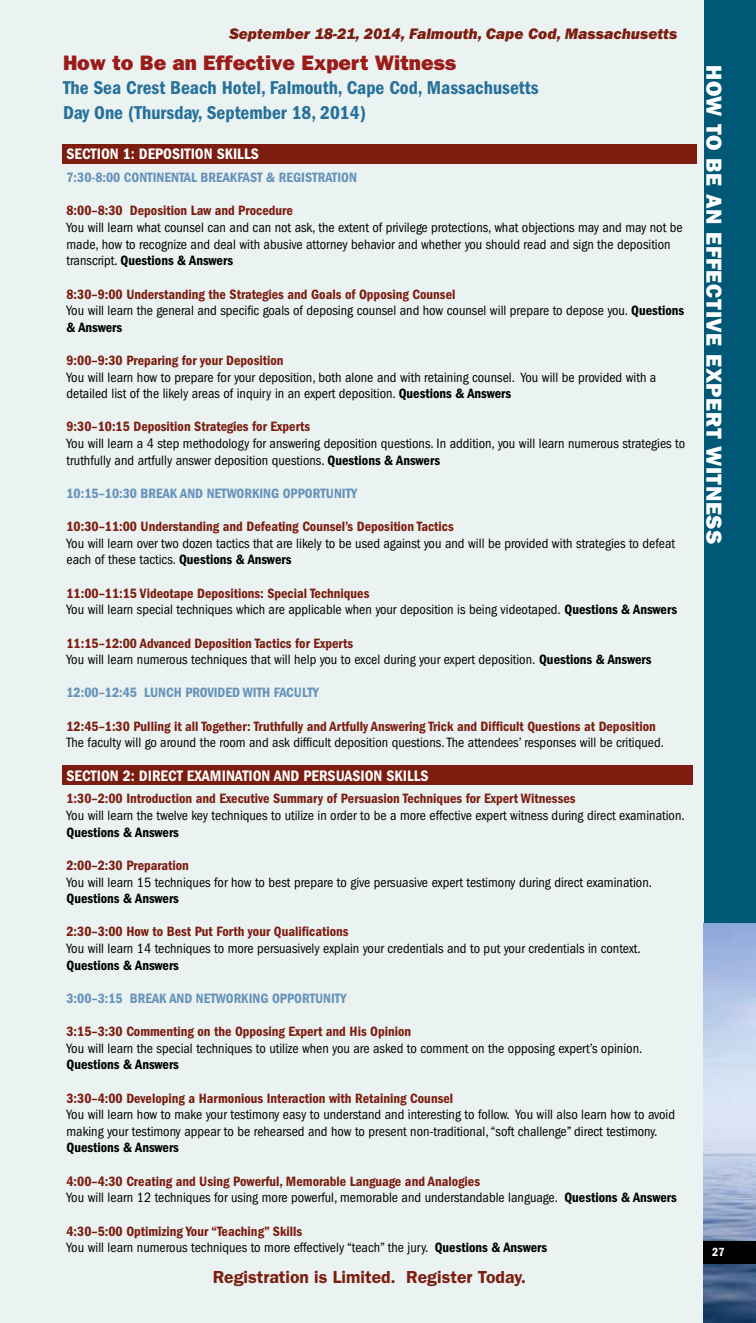
<style>
.page{position:relative;width:756px;height:1323px;background:#fff}
.page>*{position:absolute;margin:0;border:0;box-sizing:border-box;transform-origin:0 0}
.t1{font:800 21.88px "Franklin Gothic";letter-spacing:.025em;color:#fff}
.t2{font:800 21px "Franklin Gothic";color:#9b1b18}
.t3{font:600 condensed 19.25px/24.5px "Franklin Gothic";color:#26709a}
.t4{font:600 17.5px "Franklin Gothic";color:#7c1d0f}
.t5{font:600 condensed 15.75px "Franklin Gothic";color:#fff}
.t6{font:italic 800 15.75px "Franklin Gothic";color:#7c1d0f}
.t7{font:condensed 14px/16.6px "Franklin Gothic";color:#000}
.t8{font:600 condensed 14px "Franklin Gothic";color:#7c1d0f}
.t9{font:600 condensed 14px "Franklin Gothic";color:#6592ba}
.t10{font:600 condensed 14px "Franklin Gothic";color:#000}
.t11{font:600 condensed 12.25px "Franklin Gothic";color:#fff}
.s1{font-weight:600}
.s2{font-weight:600;color:#7c1d0f}
</style>
<div class="page">
<div style="left:703px;top:0;width:53px;height:1323px;background:#005776"></div>
<div style="left:0;top:0;width:703px;height:1323px;background:#eaf2f2"></div>
<img style="left:703px;top:923px;width:53px;height:400px">
<div style="left:703px;top:1241px;width:53px;height:23px;background:#000"></div>
<div style="left:62px;top:765px;width:630px;height:20px;background:#7c1d0f"></div>
<div style="left:62px;top:144px;width:635px;height:20px;background:#7c1d0f"></div>
<p class="t6" style="left:229px;top:25px;width:450px">September 18-21, 2014, Falmouth, Cape Cod, Massachusetts</p>
<h2 class="t2" style="left:63px;top:50px;width:395px">How to Be an Effective Expert Witness</h2>
<h3 class="t3" style="left:63px;top:76px;width:477px">The Sea Crest Beach Hotel, Falmouth, Cape Cod, Massachusetts<br>Day One (Thursday, September 18, 2014)</h3>
<p class="t5" style="left:67px;top:145px;width:194px">SECTION 1: DEPOSITION SKILLS</p>
<p class="t9" style="left:67px;top:170px;width:292px">7:30-8:00 CONTINENTAL BREAKFAST &amp; REGISTRATION</p>
<p class="t8" style="left:67px;top:203px;width:228px">8:00–8:30 Deposition Law and Procedure</p>
<p class="t7" style="left:67px;top:219px;width:618px">You will learn what counsel can and can not ask, the extent of privilege protections, what objections may and may not be made, how to recognize and deal with abusive attorney behavior and whether you should read and sign the deposition transcript. <span class="s1">Questions &amp; Answers</span></p>
<p class="t7" style="left:67px;top:286px;width:619px"><span class="s2">8:30–9:00 Understanding the Strategies and Goals of Opposing Counsel<br></span>You will learn the general and specific goals of deposing counsel and how counsel will prepare to depose you. <span class="s1">Questions &amp; Answers</span></p>
<p class="t8" style="left:67px;top:352px;width:219px">9:00–9:30 Preparing for your Deposition</p>
<p class="t7" style="left:67px;top:369px;width:591px">You will learn how to prepare for your deposition, both alone and with retaining counsel. You will be provided with a detailed list of the likely areas of inquiry in an expert deposition. <span class="s1">Questions &amp; Answers</span></p>
<p class="t8" style="left:67px;top:419px;width:245px">9:30–10:15 Deposition Strategies for Experts</p>
<p class="t7" style="left:67px;top:435px;width:620px">You will learn a 4 step methodology for answering deposition questions. In addition, you will learn numerous strategies to truthfully and artfully answer deposition questions. <span class="s1">Questions &amp; Answers</span></p>
<p class="t9" style="left:67px;top:485px;width:292px">10:15–10:30 BREAK AND NETWORKING OPPORTUNITY</p>
<p class="t8" style="left:67px;top:519px;width:389px">10:30–11:00 Understanding and Defeating Counsel’s Deposition Tactics</p>
<p class="t7" style="left:67px;top:535px;width:610px">You will learn over two dozen tactics that are likely to be used against you and will be provided with strategies to defeat each of these tactics. <span class="s1">Questions &amp; Answers</span></p>
<p class="t7" style="left:67px;top:585px;width:612px"><span class="s2">11:00–11:15 Videotape Depositions: Special Techniques<br></span>You will learn special techniques which are applicable when your deposition is being videotaped. <span class="s1">Questions &amp; Answers</span></p>
<p class="t7" style="left:67px;top:635px;width:587px"><span class="s2">11:15–12:00 Advanced Deposition Tactics for Experts<br></span>You will learn numerous techniques that will help you to excel during your expert deposition. <span class="s1">Questions &amp; Answers</span></p>
<p class="t9" style="left:67px;top:685px;width:254px">12:00–12:45 LUNCH PROVIDED WITH FACULTY</p>
<p class="t8" style="left:67px;top:718px;width:591px">12:45–1:30 Pulling it all Together: Truthfully and Artfully Answering Trick and Difficult Questions at Deposition</p>
<p class="t7" style="left:67px;top:734px;width:599px">The faculty will go around the room and ask difficult deposition questions. The attendees’ responses will be critiqued.</p>
<p class="t5" style="left:67px;top:766px;width:364px">SECTION 2: DIRECT EXAMINATION AND PERSUASION SKILLS</p>
<p class="t8" style="left:67px;top:791px;width:511px">1:30–2:00 Introduction and Executive Summary of Persuasion Techniques for Expert Witnesses</p>
<p class="t7" style="left:67px;top:807px;width:620px">You will learn the twelve key techniques to utilize in order to be a more effective expert witness during direct examination.</p>
<p class="t10" style="left:67px;top:824px;width:114px">Questions &amp; Answers</p>
<p class="t8" style="left:67px;top:857px;width:124px">2:00–2:30 Preparation</p>
<p class="t7" style="left:67px;top:874px;width:587px">You will learn 15 techniques for how to best prepare to give persuasive expert testimony during direct examination.</p>
<p class="t10" style="left:67px;top:890px;width:114px">Questions &amp; Answers</p>
<p class="t8" style="left:67px;top:924px;width:284px">2:30–3:00 How to Best Put Forth your Qualifications</p>
<p class="t7" style="left:67px;top:940px;width:576px">You will learn 14 techniques to more persuasively explain your credentials and to put your credentials in context.</p>
<p class="t10" style="left:67px;top:957px;width:114px">Questions &amp; Answers</p>
<p class="t9" style="left:67px;top:990px;width:282px">3:00–3:15 BREAK AND NETWORKING OPPORTUNITY</p>
<p class="t8" style="left:67px;top:1023px;width:346px">3:15–3:30 Commenting on the Opposing Expert and His Opinion</p>
<p class="t7" style="left:67px;top:1040px;width:577px">You will learn the special techniques to utilize when you are asked to comment on the opposing expert’s opinion.</p>
<p class="t10" style="left:67px;top:1057px;width:114px">Questions &amp; Answers</p>
<p class="t8" style="left:67px;top:1090px;width:388px">3:30–4:00 Developing a Harmonious Interaction with Retaining Counsel</p>
<p class="t7" style="left:67px;top:1106px;width:610px">You will learn how to make your testimony easy to understand and interesting to follow. You will also learn how to avoid making your testimony appear to be rehearsed and how to present non-traditional, “soft challenge” direct testimony.</p>
<p class="t10" style="left:67px;top:1140px;width:114px">Questions &amp; Answers</p>
<p class="t7" style="left:67px;top:1173px;width:612px"><span class="s2">4:00–4:30 Creating and Using Powerful, Memorable Language and Analogies<br></span>You will learn 12 techniques for using more powerful, memorable and understandable language. <span class="s1">Questions &amp; Answers</span></p>
<p class="t7" style="left:67px;top:1223px;width:482px"><span class="s2">4:30–5:00 Optimizing Your “Teaching” Skills<br></span>You will learn numerous techniques to more effectively “teach” the jury. <span class="s1">Questions &amp; Answers</span></p>
<p class="t4" style="left:213px;top:1267px;width:315px">Registration is Limited. Register Today.</p>
<h1 class="t1" style="left:727px;top:65px;width:481px;rotate:90deg">HOW TO BE AN EFFECTIVE EXPERT WITNESS</h1>
<p class="t11" style="left:712px;top:1245px;width:14px">27</p>
</div>
